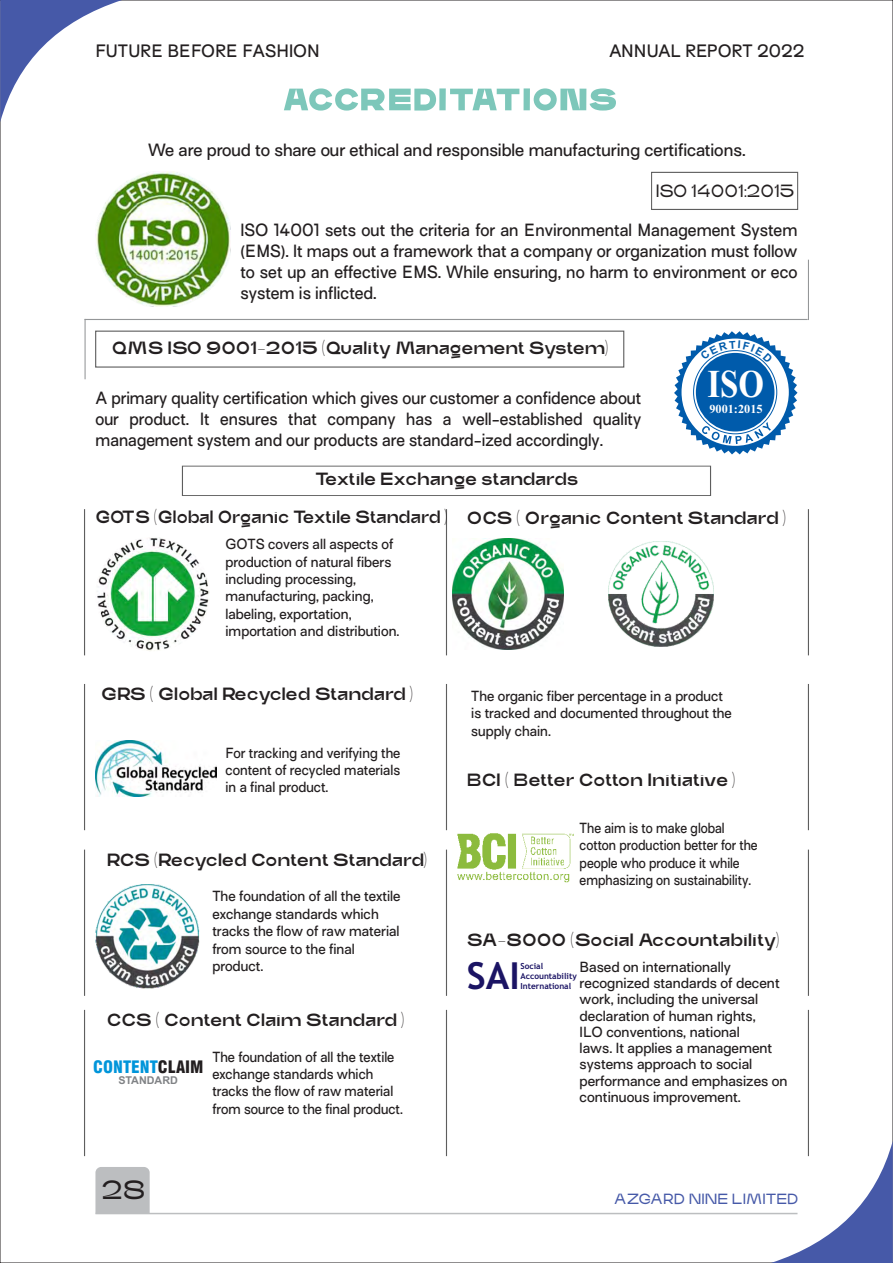
<style>
.page{position:relative;width:893px;height:1263px;background:#fff}
.page>*{position:absolute;margin:0;border:0;box-sizing:border-box;transform-origin:0 0}
.t1{font:700 39.45px "Times New Roman";color:#fff;scale:.83 1}
.t2{font:700 37.35px "Trebuchet MS";color:#1b1464}
.t3{font:27px "Trash";color:#231f20}
.t4{font:500 18px/38.5px "Trash";color:#231f20}
.t5{font:18px "Trash";color:#231f20;scale:.92 1}
.t6{font:900 condensed 16.65px "Swiss 721 BT";color:#0095da}
.t7{font:500 16.5px "AT Surt";color:#231f20}
.t8{font:500 16.35px/21px "AT Surt";color:#231f20;text-align:justify}
.t9{font:500 16.35px/21px "AT Surt";color:#231f20;text-align:justify;scale:.95 1}
.t10{font:15px "Trash";color:#4659a8}
.t11{font:500 13.5px/17.4px "AT Surt";color:#231f20}
.t12{font:500 13.5px/17.4px "AT Surt";color:#231f20;text-align:justify;scale:.95 1}
.t13{font:500 13.5px/17.4px "AT Surt";color:#231f20;scale:.9 1}
.t14{font:700 12.3px "Times New Roman";color:#fff}
.t15{font:700 10.8px "Arial";color:#808285}
.t16{font:700 8.4px/9.8px "Trebuchet MS";color:#1b1464}
.s1{color:#231f20}
</style>
<div class="page">
<div style="left:95px;top:1167px;width:55px;height:46px;background:#bcbec0"></div>
<hr style="left:95px;top:1213px;width:702px;height:1px;background:#bcbec0">
<svg style="left:770px;top:1141px;width:123px;height:122px"></svg>
<svg style="left:0;top:0;width:122px;height:122px"></svg>
<hr style="left:85px;top:319px;width:723px;height:1px;background:#949698">
<hr style="left:85px;top:319px;width:1px;height:60px;background:#949698">
<hr style="left:808px;top:260px;width:1px;height:60px;background:#949698">
<img style="left:96px;top:172px;width:134px;height:134px">
<div style="left:651px;top:172px;width:147px;height:38px;border:1px solid #5e5e5e"></div>
<div style="left:95px;top:331px;width:529px;height:37px;border:1px solid #5e5e5e"></div>
<div style="left:182px;top:466px;width:529px;height:30px;border:1px solid #5e5e5e"></div>
<hr style="left:446px;top:509px;width:1px;height:146px;background:#5e5e5e">
<hr style="left:84px;top:509px;width:1px;height:146px;background:#5e5e5e">
<hr style="left:808px;top:509px;width:1px;height:146px;background:#5e5e5e">
<hr style="left:446px;top:684px;width:1px;height:146px;background:#5e5e5e">
<hr style="left:84px;top:684px;width:1px;height:146px;background:#5e5e5e">
<hr style="left:808px;top:684px;width:1px;height:146px;background:#5e5e5e">
<hr style="left:446px;top:850px;width:1px;height:146px;background:#5e5e5e">
<hr style="left:446px;top:1010px;width:1px;height:146px;background:#5e5e5e">
<hr style="left:84px;top:850px;width:1px;height:146px;background:#5e5e5e">
<hr style="left:84px;top:1010px;width:1px;height:146px;background:#5e5e5e">
<hr style="left:808px;top:850px;width:1px;height:146px;background:#5e5e5e">
<hr style="left:808px;top:1010px;width:1px;height:146px;background:#5e5e5e">
<img style="left:95px;top:537px;width:115px;height:114px;border-radius:50%">
<img style="left:457px;top:833px;width:117px;height:50px">
<img style="left:95px;top:740px;width:122px;height:56px">
<img style="left:608px;top:541px;width:105px;height:105px">
<img style="left:95px;top:884px;width:105px;height:105px">
<img style="left:452px;top:538px;width:111px;height:112px">
<svg style="left:284px;top:88px;width:332px;height:23px"></svg>
<svg style="left:674px;top:331px;width:123px;height:123px"></svg>
<p class="t7" style="left:95px;top:45px;width:226px">FUTURE BEFORE FASHION</p>
<p class="t7" style="left:609px;top:45px;width:197px">ANNUAL REPORT 2022</p>
<p class="t8" style="left:148px;top:141px;width:599px">We are proud to share our ethical and responsible manufacturing certifications.</p>
<h3 class="t5" style="left:656px;top:184px;width:152px">ISO 14001:2015</h3>
<p class="t8" style="left:240px;top:221px;width:559px">ISO 14001 sets out the criteria for an Environmental Management System (EMS). It maps out a framework that a company or organization must follow to set up an effective EMS. While ensuring, no harm to environment or eco system is inflicted.</p>
<h3 class="t4" style="left:112px;top:330px;width:499px">QMS ISO 9001-2015 (Quality Management System)</h3>
<p class="t9" style="left:95px;top:389px;width:576px">A primary quality certification which gives our customer a confidence about our product. It ensures that company has a well-established quality management system and our products are standard-ized accordingly.</p>
<h1 class="t1" style="left:707px;top:370px;width:70px">ISO</h1>
<p class="t14" style="left:709px;top:404px;width:55px">9001:2015</p>
<h3 class="t4" style="left:95px;top:461px;width:693px;text-indent:220px">Textile Exchange standards<br>GOTS (Global Organic Textile Standard ) OCS ( Organic Content Standard )</h3>
<p class="t11" style="left:226px;top:537px;width:175px">GOTS covers all aspects of production of natural fibers including processing, manufacturing, packing, labeling, exportation, importation and distribution.</p>
<h3 class="t4" style="left:101px;top:676px;width:315px">GRS ( Global Recycled Standard )</h3>
<p class="t12" style="left:226px;top:745px;width:186px">For tracking and verifying the content of recycled materials in a final product.</p>
<h3 class="t4" style="left:107px;top:842px;width:323px">RCS (Recycled Content Standard)</h3>
<p class="t11" style="left:212px;top:889px;width:190px">The foundation of all the textile exchange standards which tracks the flow of raw material from source to the final product.</p>
<h3 class="t4" style="left:107px;top:1002px;width:300px">CCS ( Content Claim Standard )</h3>
<p class="t6" style="left:93px;top:1061px;width:112px">CONTENT<span class="s1">CLAIM</span></p>
<p class="t15" style="left:118px;top:1076px;width:61px">STANDARD</p>
<p class="t12" style="left:212px;top:1049px;width:202px;text-align:left">The foundation of all the textile exchange standards which tracks the flow of raw material from source to the final product.</p>
<h3 class="t3" style="left:101px;top:1179px;width:46px">28</h3>
<p class="t11" style="left:471px;top:689px;width:262px">The organic fiber percentage in a product is tracked and documented throughout the supply chain.</p>
<h3 class="t4" style="left:467px;top:762px;width:271px">BCI ( Better Cotton Initiative )</h3>
<p class="t13" style="left:580px;top:821px;width:199px">The aim is to make global cotton production better for the people who produce it while emphasizing on sustainability.</p>
<h3 class="t4" style="left:467px;top:922px;width:315px">SA-8000 (Social Accountability)</h3>
<h2 class="t2" style="left:467px;top:962px;width:55px">SAI</h2>
<p class="t16" style="left:520px;top:962px;width:58px">Social<br>Accountability<br>International</p>
<p class="t11" style="left:580px;top:960px;width:210px;line-height:16.2px">Based on internationally recognized standards of decent work, including the universal declaration of human rights,<br>ILO conventions, national<br>laws. It applies a management systems approach to social performance and emphasizes on continuous improvement.</p>
<p class="t10" style="left:614px;top:1192px;width:186px">AZGARD NINE LIMITED</p>
</div>
